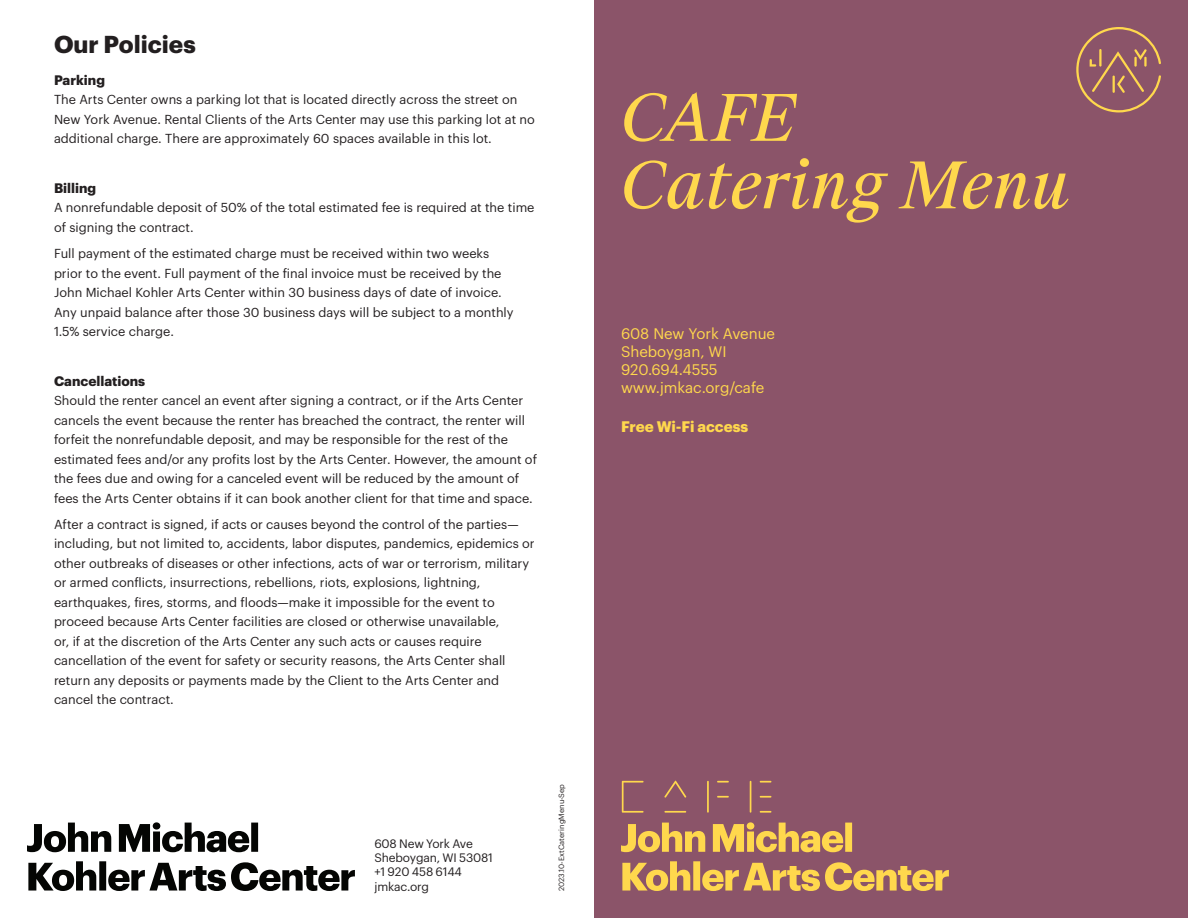
<style>
.page{position:relative;width:1188px;height:918px;background:#fff}
.page>*{position:absolute;margin:0;border:0;box-sizing:border-box;transform-origin:0 0}
.t1{font:italic 64.5px "Suisse Works";color:#ffd84d}
.Head_1{font:700 24px "Graphik";color:#231f20}
.t2{font:15px/18px "Graphik";color:#ffd84d}
.t3{font:700 15px "Graphik";color:#ffd84d}
.Body_Copy{font:700 13.5px "Graphik";color:#231f20}
.Body_Copy-2{font:12.75px/19.5px "Graphik";color:#231f20}
.t4{font:12px "Graphik";letter-spacing:-.01em;color:#231f20}
.t5{font:7.5px "Graphik";color:#231f20}
</style>
<div class="page">
<div style="left:594px;top:0;width:594px;height:918px;background:#8b5469"></div>
<svg style="left:1076px;top:27px;width:85px;height:85px"></svg>
<hr style="left:1099px;top:49px;width:3px;height:18px;background:#ffd84d">
<svg style="left:622px;top:861px;width:327px;height:30px"></svg>
<svg style="left:621px;top:822px;width:231px;height:30px"></svg>
<svg style="left:622px;top:781px;width:22px;height:32px"></svg>
<svg style="left:664px;top:781px;width:22px;height:32px"></svg>
<svg style="left:717px;top:796px;width:12px;height:2px"></svg>
<svg style="left:717px;top:781px;width:12px;height:2px"></svg>
<hr style="left:707px;top:781px;width:2px;height:32px;background:#ffd84d">
<svg style="left:760px;top:811px;width:11px;height:2px"></svg>
<svg style="left:760px;top:796px;width:11px;height:2px"></svg>
<svg style="left:760px;top:781px;width:11px;height:2px"></svg>
<hr style="left:750px;top:781px;width:1px;height:32px;background:#ffd84d">
<svg style="left:28px;top:861px;width:327px;height:30px"></svg>
<svg style="left:27px;top:822px;width:231px;height:30px"></svg>
<p class="Head_1" style="left:54px;top:26px;width:143px">Our Policies</p>
<p class="Body_Copy" style="left:54px;top:70px;width:52px">Parking</p>
<p class="Body_Copy-2" style="left:54px;top:89px;width:482px">The Arts Center owns a parking lot that is located directly across the street on<br>New York Avenue. Rental Clients of the Arts Center may use this parking lot at no additional charge. There are approximately 60 spaces available in this lot.</p>
<p class="Body_Copy" style="left:54px;top:178px;width:44px">Billing</p>
<p class="Body_Copy-2" style="left:54px;top:197px;width:482px">A nonrefundable deposit of 50% of the total estimated fee is required at the time of signing the contract.</p>
<p class="Body_Copy-2" style="left:54px;top:243px;width:461px">Full payment of the estimated charge must be received within two weeks prior to the event. Full payment of the final invoice must be received by the John Michael Kohler Arts Center within 30 business days of date of invoice.<br>Any unpaid balance after those 30 business days will be subject to a monthly 1.5% service charge.</p>
<p class="Body_Copy" style="left:54px;top:370px;width:93px">Cancellations</p>
<p class="Body_Copy-2" style="left:54px;top:390px;width:485px">Should the renter cancel an event after signing a contract, or if the Arts Center cancels the event because the renter has breached the contract, the renter will forfeit the nonrefundable deposit, and may be responsible for the rest of the estimated fees and/or any profits lost by the Arts Center. However, the amount of the fees due and owing for a canceled event will be reduced by the amount of fees the Arts Center obtains if it can book another client for that time and space.</p>
<p class="Body_Copy-2" style="left:54px;top:513px;width:482px">After a contract is signed, if acts or causes beyond the control of the parties— including, but not limited to, accidents, labor disputes, pandemics, epidemics or other outbreaks of diseases or other infections, acts of war or terrorism, military or armed conflicts, insurrections, rebellions, riots, explosions, lightning, earthquakes, fires, storms, and floods—make it impossible for the event to proceed because Arts Center facilities are closed or otherwise unavailable,<br>or, if at the discretion of the Arts Center any such acts or causes require cancellation of the event for safety or security reasons, the Arts Center shall return any deposits or payments made by the Client to the Arts Center and cancel the contract.</p>
<p class="t4" style="left:374px;top:834px;width:100px">608 New York Ave</p>
<p class="t4" style="left:374px;top:849px;width:120px">Sheboygan, WI 53081</p>
<p class="t4" style="left:374px;top:863px;width:89px">+1 920 458 6144</p>
<p class="t4" style="left:374px;top:877px;width:56px">jmkac.org</p>
<p class="t5" style="left:556px;top:891px;width:109px;rotate:-90deg">2023.10-ExtCateringMenu-Sep</p>
<p class="t1" style="left:621px;top:77px;width:176px">CAFE</p>
<p class="t1" style="left:621px;top:145px;width:451px">Catering Menu</p>
<p class="t2" style="left:621px;top:324px;width:156px">608 New York Avenue<br>Sheboygan, WI<br>920.694.4555 www.jmkac.org/cafe</p>
<p class="t3" style="left:621px;top:415px;width:129px">Free Wi-Fi access</p>
</div>
